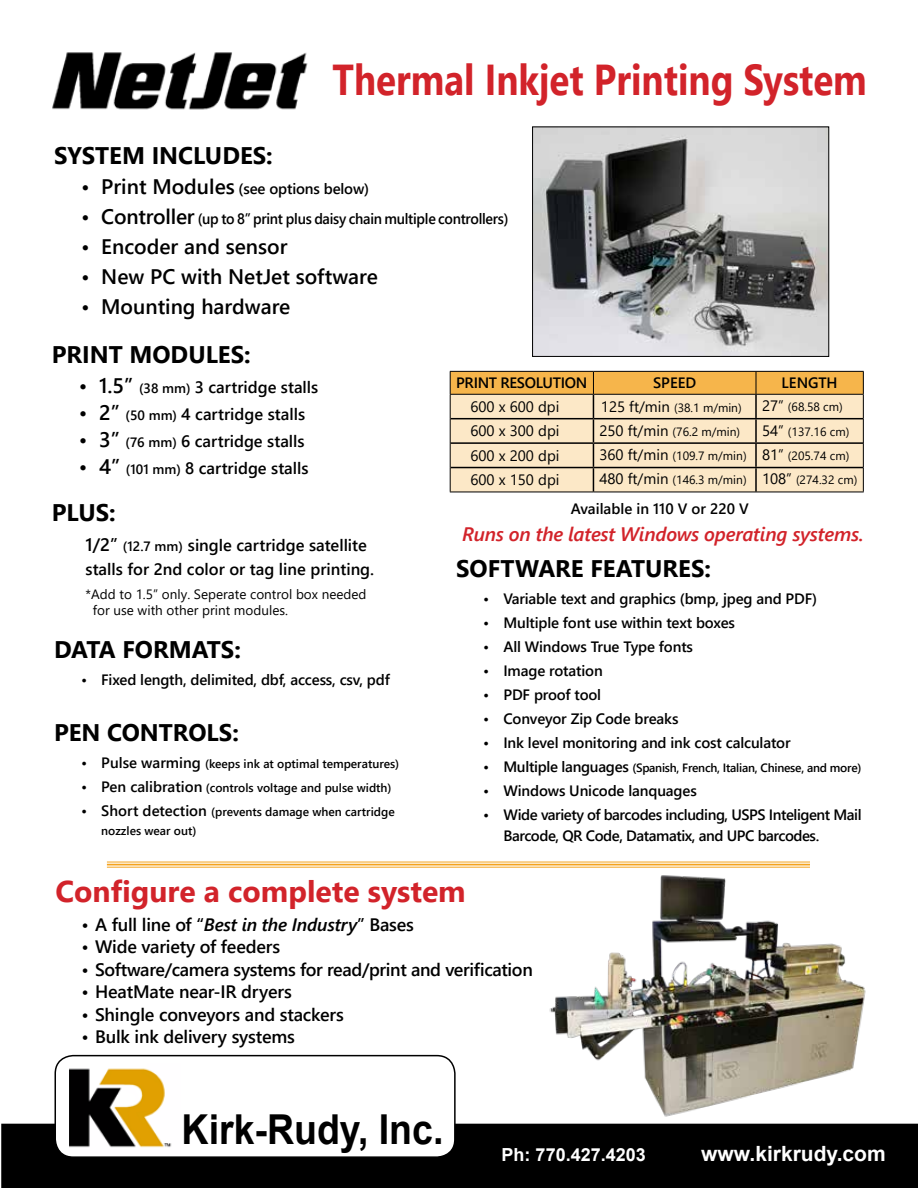
<style>
.page{position:relative;width:918px;height:1188px;background:#fff}
.page>*{position:absolute;margin:0;border:0;box-sizing:border-box;transform-origin:0 0}
.t1{font:700 43.2px "Segoe UI";color:#d2232a;scale:.85 1}
.t2{font:700 41.25px "Arial";color:#000;scale:.91 1}
.t3{font:700 30px "Segoe UI";color:#d2232a}
.t4{font:700 24px "Segoe UI";color:#000}
.t5{font:600 21px "Segoe UI";color:#000}
.t6{font:700 21px "Arial";color:#fff}
.t7{font:italic 600 19.5px "Segoe UI";letter-spacing:-.01em;color:#d2232a}
.t8{font:600 18px "Segoe UI";letter-spacing:-.01em;color:#000}
.t9{font:700 18px "Arial";color:#fff}
.t10{font:600 16.5px/24px "Segoe UI";color:#000}
.t11{font:600 15px "Segoe UI";letter-spacing:-.01em;color:#000}
.t12{font:600 15px/21px "Segoe UI";letter-spacing:-.03em;color:#000}
.t13{font:600 15px "Segoe UI";letter-spacing:-.01em;color:#000;scale:.95 1}
.t14{font:15px "Segoe UI";color:#000}
.t15{font:13.5px/16.5px "Segoe UI";color:#000}
.t16{font:600 12px/19.5px "Segoe UI";color:#000}
.t17{font:12px "Segoe UI";color:#000}
.t18{font:600 12px "Segoe UI";letter-spacing:-.02em;color:#000}
.s1{font-size:21px}
.s2{font-size:13.5px}
.s3{font-size:18px}
.s4{font-size:15px}
.s5{font-style:italic}
</style>
<div class="page">
<div style="left:1px;top:1124px;width:917px;height:64px;background:#000"></div>
<div style="left:55px;top:1056px;width:400px;height:101px;background:#fff;border-radius:18px"></div>
<div style="left:55px;top:1055px;width:401px;height:103px;border:2px solid #000;border-radius:18px"></div>
<img style="left:69px;top:1068px;width:103px;height:80px">
<hr style="left:107px;top:862px;width:703px;height:1px;background:#f4a31e">
<hr style="left:107px;top:864px;width:703px;height:1px;background:#f4a31e">
<hr style="left:107px;top:867px;width:703px;height:1px;background:#f4a31e">
<img style="left:52px;top:52px;width:256px;height:58px">
<svg style="left:450px;top:371px;width:414px;height:121px;background:#e7cca1"></svg>
<hr style="left:450px;top:492px;width:143px;height:1px;background:#000">
<hr style="left:593px;top:492px;width:163px;height:1px;background:#000">
<hr style="left:756px;top:492px;width:108px;height:1px;background:#000">
<img style="left:549px;top:875px;width:317px;height:242px">
<img style="left:534px;top:129px;width:293px;height:226px">
<div style="left:532px;top:127px;width:297px;height:230px;border:1px solid #000"></div>
<h1 class="t1" style="left:333px;top:39px;width:630px">Thermal Inkjet Printing System</h1>
<h3 class="t4" style="left:54px;top:133px;width:220px">SYSTEM INCLUDES:</h3>
<p class="t11" style="left:81px;top:175px;width:290px"><span class="s1">• Print Modules</span> (see options below)</p>
<p class="t13" style="left:81px;top:205px;width:452px"><span class="s1">• Controller</span> (up to 8” print plus daisy chain multiple controllers)</p>
<h3 class="t5" style="left:81px;top:227px;width:208px">• Encoder and sensor</h3>
<h3 class="t5" style="left:81px;top:257px;width:298px">• New PC with NetJet software</h3>
<h3 class="t5" style="left:81px;top:287px;width:211px">• Mounting hardware</h3>
<h3 class="t4" style="left:52px;top:332px;width:200px">PRINT MODULES:</h3>
<p class="t10" style="left:79px;top:374px;width:241px"><span class="s1">• 1.5”</span> <span class="s2">(38 mm)</span> 3 cartridge stalls</p>
<p class="t10" style="left:79px;top:401px;width:228px"><span class="s1">• 2”</span> <span class="s2">(50 mm)</span> 4 cartridge stalls</p>
<p class="t10" style="left:79px;top:428px;width:227px"><span class="s1">• 3”</span> <span class="s2">(76 mm)</span> 6 cartridge stalls</p>
<p class="t10" style="left:79px;top:455px;width:231px"><span class="s1">• 4”</span> <span class="s2">(101 mm)</span> 8 cartridge stalls</p>
<h3 class="t4" style="left:52px;top:489px;width:65px">PLUS:</h3>
<p class="t10" style="left:86px;top:531px;width:290px"><span class="s3">1/2”</span> <span class="s2">(12.7 mm)</span> single cartridge satellite stalls for 2nd color or tag line printing.</p>
<p class="t15" style="left:93px;top:584px;width:275px;text-indent:-7px">*Add to 1.5” only. Seperate control box needed for use with other print modules.</p>
<h3 class="t4" style="left:54px;top:627px;width:188px">DATA FORMATS:</h3>
<p class="t11" style="left:81px;top:666px;width:310px">• Fixed length, delimited, dbf, access, csv, pdf</p>
<h3 class="t4" style="left:54px;top:710px;width:186px">PEN CONTROLS:</h3>
<p class="t16" style="left:81px;top:753px;width:320px"><span class="s4">• Pulse warming</span> (keeps ink at optimal temperatures)</p>
<p class="t16" style="left:81px;top:777px;width:312px"><span class="s4">• Pen calibration</span> (controls voltage and pulse width)</p>
<p class="t16" style="left:101px;top:801px;width:295px;text-indent:-20px"><span class="s4">• Short detection</span> (prevents damage when cartridge nozzles wear out)</p>
<p class="t11" style="left:456px;top:369px;width:133px">PRINT RESOLUTION</p>
<p class="t11" style="left:653px;top:369px;width:45px">SPEED</p>
<p class="t11" style="left:782px;top:369px;width:58px">LENGTH</p>
<p class="t14" style="left:470px;top:392px;width:91px">600 x 600 dpi</p>
<p class="t17" style="left:601px;top:396px;width:142px"><span class="s4">125 ft/min</span> (38.1 m/min)</p>
<p class="t17" style="left:762px;top:396px;width:82px"><span class="s4">27”</span> (68.58 cm)</p>
<p class="t14" style="left:470px;top:417px;width:91px">600 x 300 dpi</p>
<p class="t17" style="left:599px;top:420px;width:142px"><span class="s4">250 ft/min</span> (76.2 m/min)</p>
<p class="t17" style="left:762px;top:420px;width:89px"><span class="s4">54”</span> (137.16 cm)</p>
<p class="t14" style="left:470px;top:441px;width:91px">600 x 200 dpi</p>
<p class="t17" style="left:599px;top:444px;width:251px"><span class="s4">360 ft/min</span> (109.7 m/min) <span class="s4">81”</span> (205.74 cm)</p>
<p class="t14" style="left:470px;top:466px;width:91px">600 x 150 dpi</p>
<p class="t17" style="left:599px;top:469px;width:259px"><span class="s4">480 ft/min</span> (146.3 m/min) <span class="s4">108”</span> (274.32 cm)</p>
<p class="t11" style="left:571px;top:494px;width:180px">Available in 110 V or 220 V</p>
<h3 class="t7" style="left:462px;top:516px;width:403px">Runs on the latest Windows operating systems.</h3>
<h3 class="t4" style="left:456px;top:546px;width:256px">SOFTWARE FEATURES:</h3>
<p class="t11" style="left:483px;top:584px;width:335px">• Variable text and graphics (bmp, jpeg and PDF)</p>
<p class="t11" style="left:483px;top:608px;width:253px">• Multiple font use within text boxes</p>
<p class="t11" style="left:483px;top:632px;width:211px">• All Windows True Type fonts</p>
<p class="t11" style="left:483px;top:656px;width:121px">• Image rotation</p>
<p class="t11" style="left:483px;top:680px;width:120px">• PDF proof tool</p>
<p class="t11" style="left:483px;top:704px;width:197px">• Conveyor Zip Code breaks</p>
<p class="t11" style="left:483px;top:728px;width:309px">• Ink level monitoring and ink cost calculator</p>
<p class="t18" style="left:483px;top:756px;width:380px"><span class="s4">• Multiple languages</span> (Spanish, French, Italian, Chinese, and more)</p>
<p class="t11" style="left:483px;top:776px;width:215px">• Windows Unicode lanquages</p>
<p class="t12" style="left:503px;top:803px;width:360px;text-indent:-20px">• Wide variety of barcodes including, USPS Inteligent Mail<br>Barcode, QR Code, Datamatix, and UPC barcodes.</p>
<h3 class="t3" style="left:56px;top:863px;width:412px">Configure a complete system</h3>
<p class="t8" style="left:82px;top:907px;width:334px">• A full line of “<span class="s5">Best in the Industry</span>” Bases</p>
<p class="t8" style="left:82px;top:930px;width:200px">• Wide variety of feeders</p>
<p class="t8" style="left:82px;top:952px;width:453px">• Software/camera systems for read/print and verification</p>
<p class="t8" style="left:82px;top:975px;width:212px">• HeatMate near-IR dryers</p>
<p class="t8" style="left:82px;top:997px;width:264px">• Shingle conveyors and stackers</p>
<p class="t8" style="left:82px;top:1020px;width:215px">• Bulk ink delivery systems</p>
<h2 class="t2" style="left:182px;top:1100px;width:289px">Kirk-Rudy, Inc.</h2>
<p class="t9" style="left:502px;top:1142px;width:146px">Ph: 770.427.4203</p>
<h3 class="t6" style="left:701px;top:1138px;width:186px">www.kirkrudy.com</h3>
</div>
